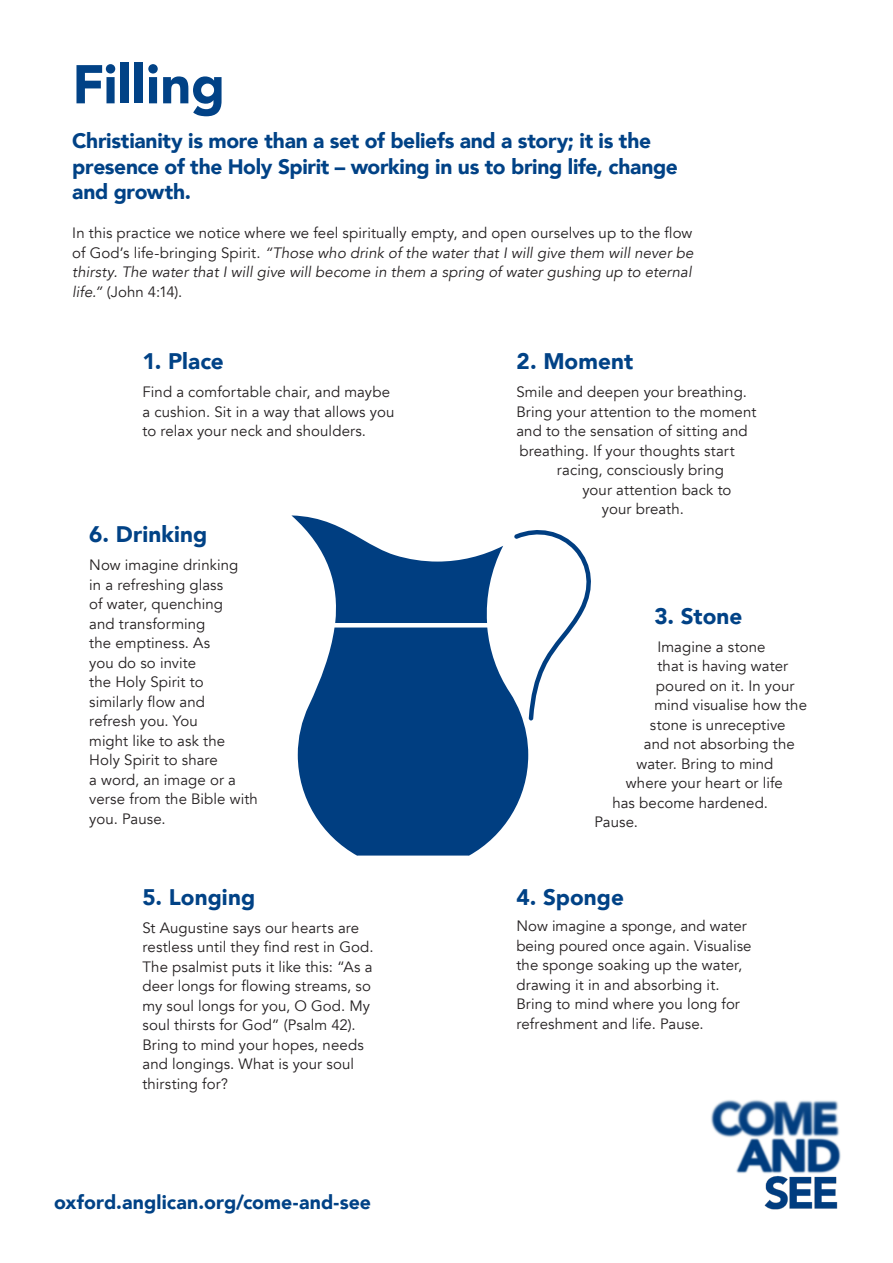
<style>
.page{position:relative;width:893px;height:1263px;background:#fff}
.page>*{position:absolute;margin:0;border:0;box-sizing:border-box;transform-origin:0 0}
.t1{font:900 54px "Avenir";color:#014286}
.t2{font:900 22.5px "Avenir";letter-spacing:.005em;color:#014286}
.t3{font:900 21px/25.5px "Avenir";letter-spacing:-.015em;color:#014286}
.t4{font:900 19.5px "Avenir";letter-spacing:.005em;color:#014286}
.t5{font:15px/19.5px "Avenir";letter-spacing:.005em;color:#231f20}
.t6{font:italic 15px/19.5px "Avenir";letter-spacing:.005em;color:#231f20}
.t7{font:900 15px "Avenir";letter-spacing:.01em;color:#014286}
.s1{font-style:normal}
</style>
<div class="page">
<img style="left:711px;top:1099px;width:130px;height:111px">
<svg style="left:291px;top:515px;width:300px;height:341px;fill:#003e81"></svg>
<h1 class="t1" style="left:72px;top:38px;width:154px">Filling</h1>
<h3 class="t3" style="left:72px;top:128px;width:607px">Christianity is more than a set of beliefs and a story; it is the presence of the Holy Spirit – working in us to bring life, change and growth.</h3>
<p class="t6" style="left:72px;top:224px;width:623px"><span class="s1">In this practice we notice where we feel spiritually empty, and open ourselves up to the flow of God’s life-bringing Spirit.</span> “Those who drink of the water that I will give them will never be thirsty. The water that I will give will become in them a spring of water gushing up to eternal life.” <span class="s1">(John 4:14).</span></p>
<h2 class="t2" style="left:142px;top:342px;width:83px">1. Place</h2>
<p class="t5" style="left:142px;top:383px;width:253px">Find a comfortable chair, and maybe a cushion. Sit in a way that allows you to relax your neck and shoulders.</p>
<h2 class="t2" style="left:89px;top:515px;width:120px">6. Drinking</h2>
<p class="t5" style="left:89px;top:556px;width:170px">Now imagine drinking<br>in a refreshing glass<br>of water, quenching<br>and transforming<br>the emptiness. As<br>you do so invite<br>the Holy Spirit to similarly flow and<br>refresh you. You<br>might like to ask the<br>Holy Spirit to share<br>a word, an image or a verse from the Bible with you. Pause.</p>
<h2 class="t2" style="left:142px;top:878px;width:114px">5. Longing</h2>
<p class="t5" style="left:142px;top:918px;width:233px">St Augustine says our hearts are restless until they find rest in God.<br>The psalmist puts it like this: “As a deer longs for flowing streams, so my soul longs for you, O God. My soul thirsts for God” (Psalm 42).<br>Bring to mind your hopes, needs and longings. What is your soul thirsting for?</p>
<h3 class="t4" style="left:54px;top:1185px;width:319px">oxford.anglican.org/come-and-see</h3>
<p class="t7" style="left:54px;top:1189px;width:233px">Come and See: The Way of Love</p>
<h2 class="t2" style="left:516px;top:342px;width:118px">2. Moment</h2>
<p class="t5" style="left:516px;top:383px;width:232px">Smile and deepen your breathing.</p>
<p class="t5" style="left:516px;top:402px;width:242px">Bring your attention to the moment</p>
<p class="t5" style="left:516px;top:422px;width:233px">and to the sensation of sitting and</p>
<p class="t5" style="left:519px;top:441px;width:217px">breathing. If your thoughts start</p>
<p class="t5" style="left:557px;top:461px;width:169px">racing, consciously bring</p>
<p class="t5" style="left:582px;top:480px;width:151px">your attention back to</p>
<p class="t5" style="left:602px;top:500px;width:83px">your breath.</p>
<h2 class="t2" style="left:654px;top:596px;width:90px">3. Stone</h2>
<p class="t5" style="left:657px;top:637px;width:109px">Imagine a stone</p>
<p class="t5" style="left:657px;top:656px;width:132px">that is having water</p>
<p class="t5" style="left:656px;top:676px;width:140px">poured on it. In your</p>
<p class="t5" style="left:654px;top:695px;width:154px">mind visualise how the</p>
<p class="t5" style="left:650px;top:715px;width:137px">stone is unreceptive</p>
<p class="t5" style="left:644px;top:734px;width:152px">and not absorbing the</p>
<p class="t5" style="left:636px;top:754px;width:138px">water. Bring to mind</p>
<p class="t5" style="left:626px;top:773px;width:158px">where your heart or life</p>
<p class="t5" style="left:612px;top:793px;width:157px">has become hardened.</p>
<p class="t5" style="left:594px;top:812px;width:45px">Pause.</p>
<h2 class="t2" style="left:516px;top:878px;width:109px">4. Sponge</h2>
<p class="t5" style="left:516px;top:917px;width:237px">Now imagine a sponge, and water being poured once again. Visualise the sponge soaking up the water, drawing it in and absorbing it.<br>Bring to mind where you long for refreshment and life. Pause.</p>
</div>
